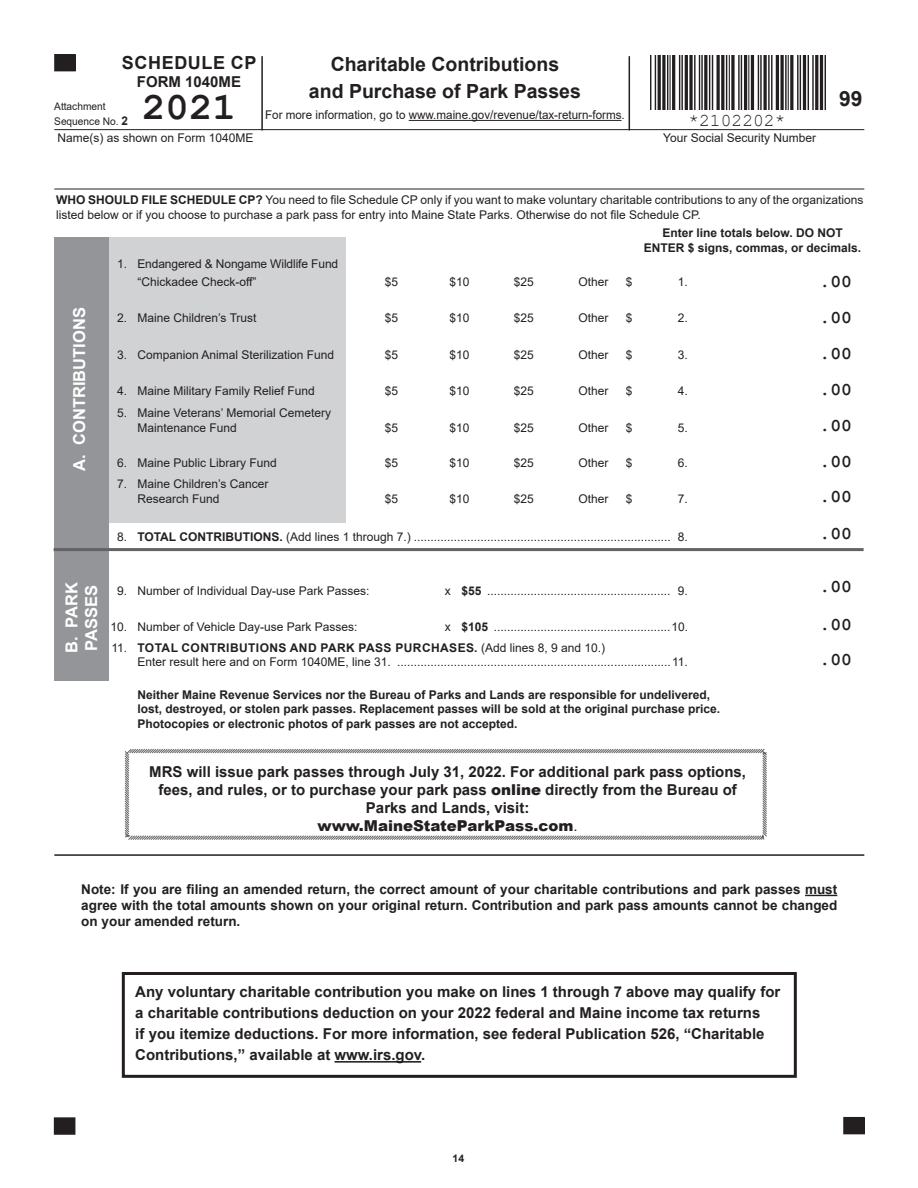
<style>
.page{position:relative;width:918px;height:1188px;background:#fff}
.page>*{position:absolute;margin:0;border:0;box-sizing:border-box;transform-origin:0 0}
.t1{font:700 39px "Courier New";color:#231f20}
.t2{font:700 21px "Arial";color:#231f20}
.Table_Text{font:700 19.5px "Arial";color:#231f20}
.t3{font:700 18px "Courier New";color:#231f20}
.t4{font:700 18px "Arial";letter-spacing:.035em;color:#231f20}
.t5{font:18px "Courier New";color:#231f20}
.t6{font:700 16.5px "Arial";color:#fff}
.Table_Text-2{font:700 15px/21px "Arial";color:#231f20;text-align:center}
.t7{font:900 15px "Arial";color:#231f20}
.t8{font:700 13.5px/16.2px "Arial";color:#231f20;text-align:justify}
.Table_Text-3{font:12px/14.4px "Arial";color:#231f20}
.Table_Text-4{font:700 12px/14.4px "Arial";color:#231f20}
.Table_Text-5{font:700 12px "Arial";letter-spacing:.035em;color:#231f20}
.Table_Text-6{font:10.5px/14.4px "Arial";color:#231f20}
.t9{font:700 10.5px "Arial";color:#231f20}
.s1{font-weight:700;font-size:12px}
.s2{font-weight:700}
.s3{font-weight:400}
.s4{font-weight:900}
</style>
<div class="page">
<img style="left:650px;top:55px;width:176px;height:54px">
<div style="left:55px;top:1118px;width:20px;height:16px;background:#231f20"></div>
<div style="left:54px;top:1117px;width:21px;height:18px;border:2px solid #231f20"></div>
<div style="left:844px;top:1118px;width:20px;height:16px;background:#231f20"></div>
<div style="left:843px;top:1117px;width:22px;height:17px;border:2px solid #231f20"></div>
<hr style="left:54px;top:189px;width:810px;height:1px;background:#231f20">
<div style="left:108px;top:237px;width:237px;height:286px;background:#d1d2d4"></div>
<div style="left:54px;top:237px;width:55px;height:443px;background:#939598"></div>
<hr style="left:54px;top:129px;width:810px;height:1px;background:#231f20">
<div style="left:55px;top:55px;width:20px;height:16px;background:#231f20"></div>
<div style="left:54px;top:54px;width:22px;height:17px;border:2px solid #231f20"></div>
<hr style="left:409px;top:120px;width:213px;height:1px;background:#231f20">
<hr style="left:261px;top:56px;width:2px;height:74px;background:#231f20">
<hr style="left:629px;top:56px;width:1px;height:74px;background:#231f20">
<hr style="left:54px;top:854px;width:810px;height:2px;background:#231f20">
<div style="left:122px;top:972px;width:675px;height:106px;border:3px solid #231f20"></div>
<hr style="left:335px;top:1061px;width:86px;height:2px;background:#231f20">
<hr style="left:805px;top:895px;width:32px;height:1px;background:#231f20">
<svg style="left:124px;top:749px;width:643px;height:91px"></svg>
<hr style="left:54px;top:548px;width:810px;height:3px;background:#636366">
<p class="t4" style="left:122px;top:50px;width:136px">SCHEDULE CP</p>
<p class="Table_Text-2" style="left:137px;top:72px;width:106px">FORM 1040ME</p>
<p class="Table_Text-6" style="left:54px;top:99px;width:75px">Attachment<br>Sequence No. <span class="s1">2</span></p>
<p class="t1" style="left:142px;top:83px;width:95px">2021</p>
<p class="Table_Text" style="left:331px;top:51px;width:230px">Charitable Contributions</p>
<p class="Table_Text" style="left:309px;top:78px;width:274px">and Purchase of Park Passes</p>
<p class="Table_Text-3" style="left:265px;top:108px;width:361px">For more information, go to www.maine.gov/revenue/tax-return-forms.</p>
<p class="t5" style="left:688px;top:109px;width:99px">*2102202*</p>
<p class="Table_Text-3" style="left:57px;top:130px;width:198px">Name(s) as shown on Form 1040ME</p>
<p class="Table_Text-3" style="left:663px;top:130px;width:154px">Your Social Security Number</p>
<p class="t2" style="left:839px;top:84px;width:25px">99</p>
<p class="Table_Text-3" style="left:56px;top:193px;width:809px"><span class="s2">WHO SHOULD FILE SCHEDULE CP?</span> You need to file Schedule CP only if you want to make voluntary charitable contributions to any of the organizations listed below or if you choose to purchase a park pass for entry into Maine State Parks. Otherwise do not file Schedule CP.</p>
<p class="Table_Text-4" style="left:644px;top:226px;width:219px;text-align:center">Enter line totals below. DO NOT<br>ENTER $ signs, commas, or decimals.</p>
<p class="t6" style="left:68px;top:471px;width:165px;rotate:-90deg">A. CONTRIBUTIONS</p>
<p class="Table_Text-3" style="left:117px;top:257px;width:222px">1. Endangered &amp; Nongame Wildlife Fund</p>
<p class="Table_Text-3" style="left:137px;top:275px;width:121px">“Chickadee Check-off”</p>
<p class="Table_Text-3" style="left:385px;top:275px;width:15px">$5</p>
<p class="Table_Text-3" style="left:449px;top:275px;width:22px">$10</p>
<p class="Table_Text-3" style="left:514px;top:275px;width:22px">$25</p>
<p class="Table_Text-3" style="left:578px;top:275px;width:32px">Other</p>
<p class="Table_Text-3" style="left:626px;top:275px;width:8px">$</p>
<p class="Table_Text-3" style="left:678px;top:275px;width:12px">1.</p>
<p class="Table_Text-3" style="left:117px;top:311px;width:141px">2. Maine Children’s Trust</p>
<p class="Table_Text-3" style="left:385px;top:311px;width:15px">$5</p>
<p class="Table_Text-3" style="left:449px;top:311px;width:22px">$10</p>
<p class="Table_Text-3" style="left:514px;top:311px;width:22px">$25</p>
<p class="Table_Text-3" style="left:578px;top:311px;width:32px">Other</p>
<p class="Table_Text-3" style="left:626px;top:311px;width:8px">$</p>
<p class="Table_Text-3" style="left:678px;top:311px;width:12px">2.</p>
<p class="Table_Text-3" style="left:117px;top:347px;width:218px">3. Companion Animal Sterilization Fund</p>
<p class="Table_Text-3" style="left:385px;top:347px;width:15px">$5</p>
<p class="Table_Text-3" style="left:449px;top:347px;width:22px">$10</p>
<p class="Table_Text-3" style="left:514px;top:347px;width:22px">$25</p>
<p class="Table_Text-3" style="left:578px;top:347px;width:32px">Other</p>
<p class="Table_Text-3" style="left:626px;top:347px;width:8px">$</p>
<p class="Table_Text-3" style="left:678px;top:347px;width:12px">3.</p>
<p class="Table_Text-3" style="left:117px;top:384px;width:199px">4. Maine Military Family Relief Fund</p>
<p class="Table_Text-3" style="left:385px;top:384px;width:15px">$5</p>
<p class="Table_Text-3" style="left:449px;top:384px;width:22px">$10</p>
<p class="Table_Text-3" style="left:514px;top:384px;width:22px">$25</p>
<p class="Table_Text-3" style="left:578px;top:384px;width:32px">Other</p>
<p class="Table_Text-3" style="left:626px;top:384px;width:8px">$</p>
<p class="Table_Text-3" style="left:678px;top:384px;width:12px">4.</p>
<p class="Table_Text-3" style="left:117px;top:406px;width:215px">5. Maine Veterans’ Memorial Cemetery</p>
<p class="Table_Text-3" style="left:137px;top:420px;width:101px">Maintenance Fund</p>
<p class="Table_Text-3" style="left:385px;top:420px;width:15px">$5</p>
<p class="Table_Text-3" style="left:449px;top:420px;width:22px">$10</p>
<p class="Table_Text-3" style="left:514px;top:420px;width:22px">$25</p>
<p class="Table_Text-3" style="left:578px;top:420px;width:32px">Other</p>
<p class="Table_Text-3" style="left:626px;top:420px;width:8px">$</p>
<p class="Table_Text-3" style="left:678px;top:420px;width:12px">5.</p>
<p class="Table_Text-3" style="left:117px;top:456px;width:161px">6. Maine Public Library Fund</p>
<p class="Table_Text-3" style="left:385px;top:456px;width:15px">$5</p>
<p class="Table_Text-3" style="left:449px;top:456px;width:22px">$10</p>
<p class="Table_Text-3" style="left:514px;top:456px;width:22px">$25</p>
<p class="Table_Text-3" style="left:578px;top:456px;width:32px">Other</p>
<p class="Table_Text-3" style="left:626px;top:456px;width:8px">$</p>
<p class="Table_Text-3" style="left:678px;top:456px;width:12px">6.</p>
<p class="Table_Text-3" style="left:117px;top:477px;width:153px">7. Maine Children’s Cancer</p>
<p class="Table_Text-3" style="left:137px;top:491px;width:84px">Research Fund</p>
<p class="Table_Text-3" style="left:385px;top:491px;width:15px">$5</p>
<p class="Table_Text-3" style="left:449px;top:491px;width:22px">$10</p>
<p class="Table_Text-3" style="left:514px;top:491px;width:22px">$25</p>
<p class="Table_Text-3" style="left:578px;top:491px;width:32px">Other</p>
<p class="Table_Text-3" style="left:626px;top:491px;width:8px">$</p>
<p class="Table_Text-3" style="left:678px;top:491px;width:12px">7.</p>
<p class="Table_Text-3" style="left:117px;top:530px;width:572px">8. <span class="s2">TOTAL CONTRIBUTIONS.</span> (Add lines 1 through 7.) ............................................................................. 8.</p>
<p class="t6" style="left:60px;top:653px;width:73px;rotate:-90deg">B. PARK</p>
<p class="t6" style="left:80px;top:651px;width:67px;rotate:-90deg">PASSES</p>
<p class="Table_Text-3" style="left:117px;top:584px;width:254px">9. Number of Individual Day-use Park Passes:</p>
<p class="Table_Text-3" style="left:445px;top:584px;width:245px">x <span class="s2">$55</span> ....................................................... 9.</p>
<p class="Table_Text-3" style="left:111px;top:620px;width:248px">10. Number of Vehicle Day-use Park Passes:</p>
<p class="Table_Text-3" style="left:445px;top:620px;width:245px">x <span class="s2">$105</span> ..................................................... 10.</p>
<p class="Table_Text-5" style="left:111px;top:639px;width:495px"><span class="s3">11.</span> TOTAL CONTRIBUTIONS AND PARK PASS PURCHASES. <span class="s3">(Add lines 8, 9 and 10.)</span></p>
<p class="Table_Text-3" style="left:137px;top:655px;width:552px">Enter result here and on Form 1040ME, line 31. ..................................................................................11.</p>
<p class="Table_Text-4" style="left:137px;top:688px;width:574px">Neither Maine Revenue Services nor the Bureau of Parks and Lands are responsible for undelivered,</p>
<p class="Table_Text-4" style="left:137px;top:702px;width:584px">lost, destroyed, or stolen park passes. Replacement passes will be sold at the original purchase price.<br>Photocopies or electronic photos of park passes are not accepted.</p>
<p class="Table_Text-2" style="left:149px;top:763px;width:598px;line-height:18px">MRS will issue park passes through July 31, 2022. For additional park pass options, fees, and rules, or to purchase your park pass <span class="s4">online</span> directly from the Bureau of<br>Parks and Lands, visit:</p>
<p class="t7" style="left:318px;top:815px;width:262px">www.MaineStateParkPass.com<span class="s3">.</span></p>
<p class="t3" style="left:820px;top:271px;width:34px">.00</p>
<p class="t3" style="left:820px;top:307px;width:34px">.00</p>
<p class="t3" style="left:820px;top:343px;width:34px">.00</p>
<p class="t3" style="left:820px;top:379px;width:34px">.00</p>
<p class="t3" style="left:820px;top:415px;width:34px">.00</p>
<p class="t3" style="left:820px;top:450px;width:34px">.00</p>
<p class="t3" style="left:820px;top:486px;width:34px">.00</p>
<p class="t3" style="left:820px;top:522px;width:34px">.00</p>
<p class="t3" style="left:820px;top:575px;width:34px">.00</p>
<p class="t3" style="left:820px;top:613px;width:34px">.00</p>
<p class="t3" style="left:820px;top:649px;width:34px">.00</p>
<p class="t8" style="left:81px;top:881px;width:758px">Note: If you are filing an amended return, the correct amount of your charitable contributions and park passes must agree with the total amounts shown on your original return. Contribution and park pass amounts cannot be changed on your amended return.</p>
<p class="Table_Text-2" style="left:135px;top:982px;width:647px;text-align:left">Any voluntary charitable contribution you make on lines 1 through 7 above may qualify for a charitable contributions deduction on your 2022 federal and Maine income tax returns<br>if you itemize deductions. For more information, see federal Publication 526, “Charitable Contributions,” available at www.irs.gov.</p>
<p class="t9" style="left:453px;top:1150px;width:13px">14</p>
</div>
